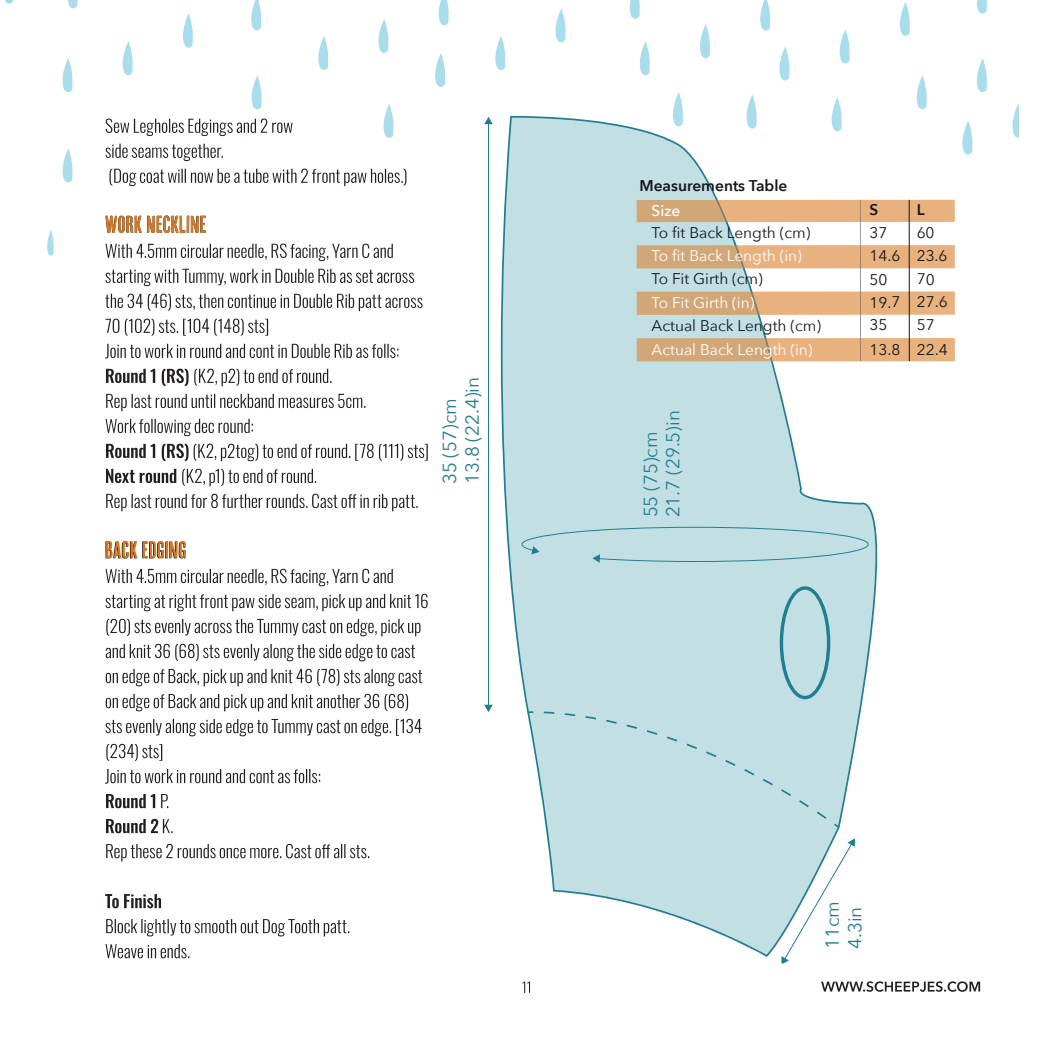
<style>
.page{position:relative;width:1055px;height:1055px;background:#fff}
.page>*{position:absolute;margin:0;border:0;box-sizing:border-box;transform-origin:0 0}
.t1{font:18.8px/22.6px "Avenir Next";color:#217e92}
.t2{font:15.4px/23px "Avenir Next";color:#14161c}
.t3{font:15.4px "Avenir Next";color:#fff}
.t4{font:600 15.4px "Avenir Next";color:#14161c}
.t5{font:500 15.4px "Avenir Next";color:#fff}
</style>
<div class="page">
<svg style="left:821px;top:981px;width:159px;height:10px"></svg>
<svg style="left:5px;top:0;width:9px;height:4px"></svg>
<svg style="left:47px;top:229px;width:7px;height:27px"></svg>
<svg style="left:62px;top:148px;width:11px;height:35px"></svg>
<svg style="left:251px;top:75px;width:11px;height:35px"></svg>
<svg style="left:383px;top:104px;width:11px;height:34px"></svg>
<svg style="left:746px;top:94px;width:11px;height:21px"></svg>
<svg style="left:62px;top:58px;width:11px;height:35px"></svg>
<svg style="left:183px;top:14px;width:10px;height:34px"></svg>
<svg style="left:122px;top:41px;width:11px;height:35px"></svg>
<svg style="left:435px;top:53px;width:11px;height:34px"></svg>
<svg style="left:555px;top:8px;width:11px;height:35px"></svg>
<svg style="left:495px;top:36px;width:11px;height:34px"></svg>
<svg style="left:318px;top:36px;width:11px;height:34px"></svg>
<svg style="left:438px;top:0;width:11px;height:26px"></svg>
<svg style="left:378px;top:19px;width:11px;height:34px"></svg>
<svg style="left:639px;top:41px;width:11px;height:35px"></svg>
<svg style="left:760px;top:0;width:11px;height:31px"></svg>
<svg style="left:700px;top:24px;width:10px;height:35px"></svg>
<svg style="left:779px;top:46px;width:11px;height:35px"></svg>
<svg style="left:899px;top:2px;width:11px;height:34px"></svg>
<svg style="left:839px;top:29px;width:11px;height:35px"></svg>
<svg style="left:916px;top:75px;width:11px;height:35px"></svg>
<svg style="left:977px;top:58px;width:10px;height:35px"></svg>
<svg style="left:673px;top:92px;width:10px;height:23px"></svg>
<svg style="left:832px;top:97px;width:10px;height:18px"></svg>
<svg style="left:629px;top:0;width:11px;height:19px"></svg>
<svg style="left:251px;top:0;width:11px;height:31px"></svg>
<svg style="left:67px;top:0;width:11px;height:9px"></svg>
<svg style="left:977px;top:0;width:10px;height:14px"></svg>
<svg style="left:1012px;top:104px;width:6px;height:34px"></svg>
<svg style="left:962px;top:121px;width:11px;height:34px"></svg>
<svg style="left:501px;top:116px;width:376px;height:841px;fill:#c2e0e4"></svg>
<svg style="left:526px;top:710px;width:9px;height:4px"></svg>
<div style="left:542px;top:710px;width:299px;height:119px;background:#c2e0e4"></div>
<div style="left:779px;top:586px;width:51px;height:113px;border:3px solid #217e92;border-radius:50%"></div>
<svg style="left:521px;top:526px;width:348px;height:37px;background:#b9dadf"></svg>
<svg style="left:781px;top:838px;width:74px;height:125px"></svg>
<hr style="left:488px;top:123px;width:1px;height:583px;background:#217e92">
<svg style="left:484px;top:704px;width:9px;height:8px"></svg>
<svg style="left:484px;top:117px;width:9px;height:7px"></svg>
<hr style="left:860px;top:200px;width:1px;height:161px;background:#14161c">
<svg style="left:636px;top:200px;width:318px;height:22px;background:#e1ad7c"></svg>
<svg style="left:636px;top:245px;width:318px;height:23px;background:#e0ad7c"></svg>
<svg style="left:636px;top:291px;width:318px;height:24px;background:#dfae7f"></svg>
<svg style="left:636px;top:338px;width:318px;height:23px;background:#ddac7c"></svg>
<hr style="left:908px;top:200px;width:1px;height:161px;background:#14161c">
<svg style="left:522px;top:981px;width:8px;height:11px"></svg>
<svg style="left:105px;top:944px;width:84px;height:14px"></svg>
<svg style="left:106px;top:919px;width:243px;height:17px"></svg>
<svg style="left:105px;top:894px;width:56px;height:14px"></svg>
<svg style="left:106px;top:843px;width:263px;height:18px"></svg>
<svg style="left:106px;top:818px;width:67px;height:15px"></svg>
<svg style="left:106px;top:794px;width:62px;height:14px"></svg>
<svg style="left:105px;top:769px;width:215px;height:14px"></svg>
<svg style="left:106px;top:743px;width:56px;height:18px"></svg>
<svg style="left:105px;top:718px;width:317px;height:18px"></svg>
<svg style="left:106px;top:693px;width:302px;height:18px"></svg>
<svg style="left:106px;top:668px;width:316px;height:18px"></svg>
<svg style="left:106px;top:643px;width:309px;height:18px"></svg>
<svg style="left:106px;top:618px;width:314px;height:18px"></svg>
<svg style="left:105px;top:593px;width:323px;height:18px"></svg>
<svg style="left:105px;top:568px;width:288px;height:18px"></svg>
<svg style="left:105px;top:540px;width:81px;height:18px"></svg>
<svg style="left:106px;top:493px;width:311px;height:18px"></svg>
<svg style="left:106px;top:468px;width:210px;height:18px"></svg>
<svg style="left:106px;top:443px;width:322px;height:18px"></svg>
<svg style="left:105px;top:419px;width:148px;height:17px"></svg>
<svg style="left:106px;top:394px;width:259px;height:17px"></svg>
<svg style="left:106px;top:368px;width:225px;height:18px"></svg>
<svg style="left:105px;top:344px;width:293px;height:14px"></svg>
<svg style="left:105px;top:318px;width:163px;height:18px"></svg>
<svg style="left:105px;top:293px;width:317px;height:18px"></svg>
<svg style="left:105px;top:269px;width:309px;height:17px"></svg>
<svg style="left:105px;top:243px;width:288px;height:18px"></svg>
<svg style="left:105px;top:215px;width:101px;height:18px"></svg>
<svg style="left:109px;top:168px;width:297px;height:18px"></svg>
<svg style="left:105px;top:144px;width:118px;height:17px"></svg>
<svg style="left:106px;top:118px;width:186px;height:18px"></svg>
<p class="t1" style="left:437px;top:484px;width:109px;rotate:-90deg">35 (57)cm<br>13.8 (22.4)in</p>
<p class="t4" style="left:639px;top:172px;width:149px">Measurements Table</p>
<p class="t5" style="left:651px;top:197px;width:30px">Size</p>
<p class="t2" style="left:651px;top:221px;width:160px">To fit Back Length (cm)</p>
<p class="t3" style="left:651px;top:243px;width:152px">To fit Back Length (in)</p>
<p class="t2" style="left:651px;top:267px;width:113px">To Fit Girth (cm)</p>
<p class="t3" style="left:651px;top:289px;width:104px">To Fit Girth (in)</p>
<p class="t2" style="left:651px;top:313px;width:171px">Actual Back Length (cm)</p>
<p class="t3" style="left:651px;top:336px;width:162px">Actual Back Length (in)</p>
<p class="t1" style="left:638px;top:517px;width:109px;rotate:-90deg">55 (75)cm<br>21.7 (29.5)in</p>
<p class="t4" style="left:869px;top:197px;width:10px">S</p>
<p class="t4" style="left:916px;top:197px;width:9px">L</p>
<p class="t2" style="left:869px;top:221px;width:32px">37<br>14.6</p>
<p class="t2" style="left:916px;top:221px;width:32px">60<br>23.6</p>
<p class="t2" style="left:869px;top:267px;width:19px">50</p>
<p class="t2" style="left:869px;top:267px;width:80px;text-indent:47px">70<br>19.7 27.6<br>35</p>
<p class="t2" style="left:869px;top:312px;width:80px;line-height:24.4px;text-indent:47px">57<br>13.8 22.4</p>
<p class="t1" style="left:820px;top:949px;width:49px;rotate:-90deg">11cm<br>4.3in</p>
</div>
